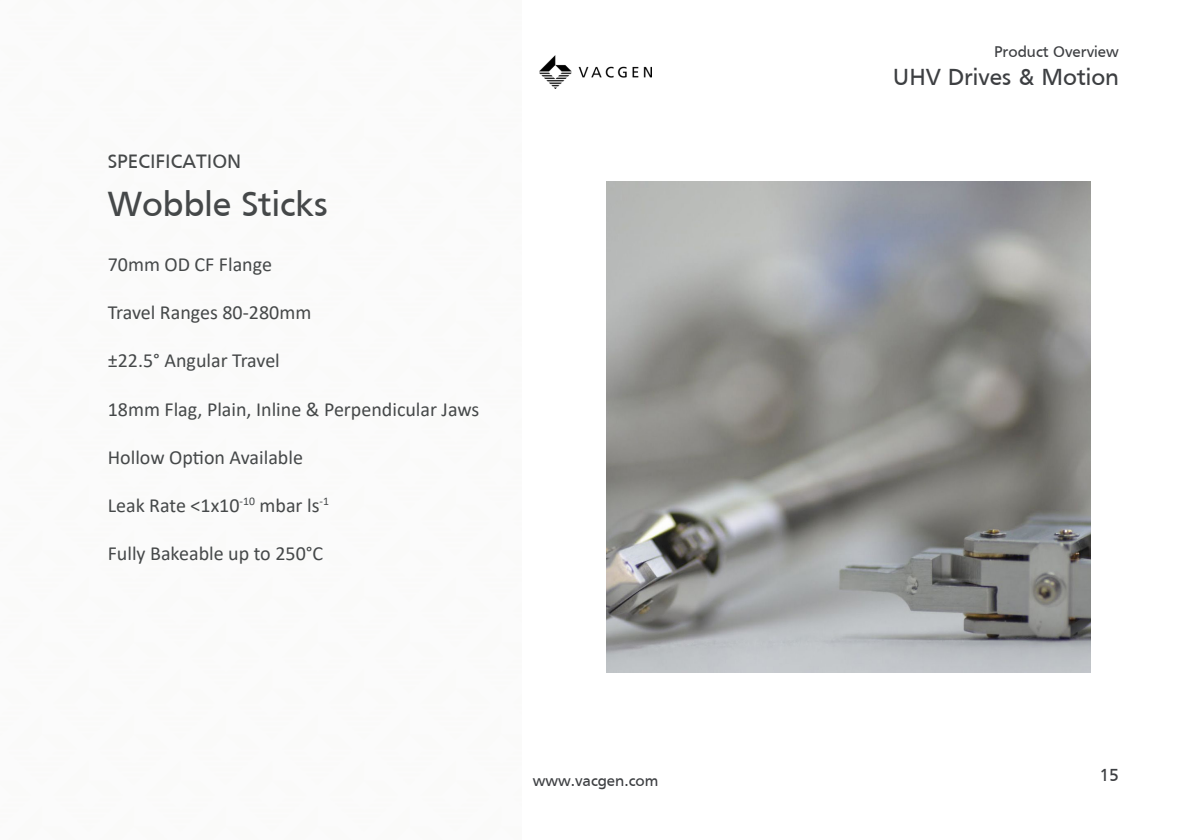
<style>
.page{position:relative;width:1191px;height:840px;background:#fff}
.page>*{position:absolute;margin:0;border:0;box-sizing:border-box;transform-origin:0 0}
.Header_2{font:36px "Frutiger";color:#454849}
.t1{font:24px "Frutiger";color:#3d3f42}
.Body_White{font:20px "Calibri";color:#454849}
.Body{font:20px "Frutiger";color:#454849}
.t2{font:18px "Frutiger";color:#3d3f42}
.t3{font:16px "Frutiger";color:#3d3f42}
</style>
<div class="page">
<img style="left:539px;top:55px;width:112px;height:34px">
<img style="left:607px;top:181px;width:483px;height:491px">
<p class="Body" style="left:108px;top:150px;width:135px">SPECIFICATION</p>
<p class="Header_2" style="left:108px;top:184px;width:221px">Wobble Sticks</p>
<p class="Body_White" style="left:108px;top:251px;width:166px">70mm OD CF Flange</p>
<p class="Body_White" style="left:108px;top:299px;width:205px">Travel Ranges 80-280mm</p>
<p class="Body_White" style="left:108px;top:347px;width:174px">±22.5° Angular Travel</p>
<p class="Body_White" style="left:108px;top:395px;width:373px">18mm Flag, Plain, Inline &amp; Perpendicular Jaws</p>
<p class="Body_White" style="left:108px;top:443px;width:197px">Hollow Option Available</p>
<p class="Body_White" style="left:108px;top:491px;width:223px">Leak Rate &lt;1x10<sup>-10</sup> mbar ls<sup>-1</sup></p>
<p class="Body_White" style="left:108px;top:539px;width:217px">Fully Bakeable up to 250°C</p>
<p class="t3" style="left:533px;top:771px;width:127px">www.vacgen.com</p>
<p class="t3" style="left:994px;top:43px;width:126px">Product Overview</p>
<p class="t1" style="left:893px;top:63px;width:227px">UHV Drives &amp; Motion</p>
<p class="t2" style="left:1099px;top:764px;width:21px">15</p>
</div>
